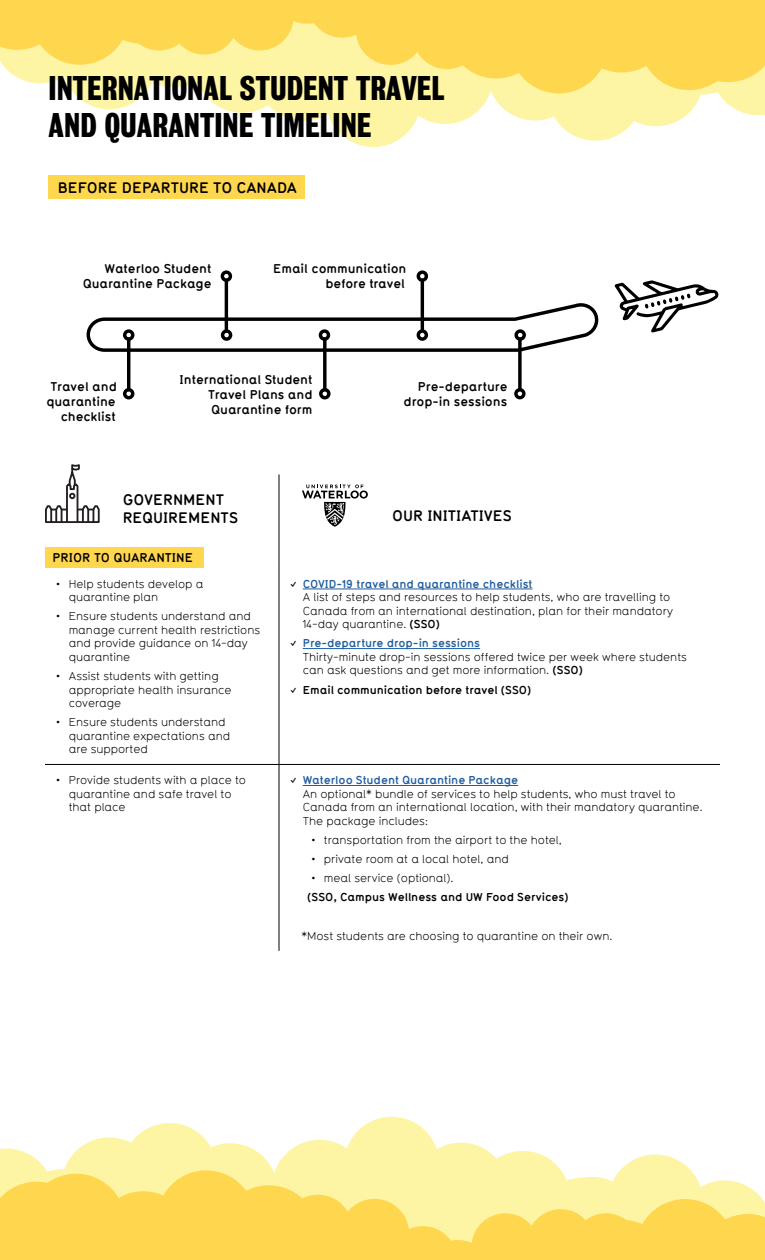
<style>
.page{position:relative;width:765px;height:1260px;background:#fff}
.page>*{position:absolute;margin:0;border:0;box-sizing:border-box;transform-origin:0 0}
.t1{font:700 31.25px/37.5px "Bureau Grot Condensed";color:#000}
.t2{font:700 15px/18px "Typ 1451 Std";color:#000}
.t3{font:700 12.5px/15px "Typ 1451 Std";color:#000;text-align:right}
.t4{font:11.25px/13.5px "Typ 1451 Std";color:#000}
.t5{font:700 11.25px "Typ 1451 Std";color:#000}
.s1{font-weight:500}
.s2{font-weight:700;color:#215e9e}
.s3{font-weight:700}
</style>
<div class="page">
<svg style="left:75px;top:94px;width:690px;height:53px"></svg>
<svg style="left:0;top:0;width:765px;height:94px;background:#fee16d"></svg>
<svg style="left:0;top:1117px;width:691px;height:53px"></svg>
<svg style="left:0;top:1170px;width:765px;height:90px;background:#fee16d"></svg>
<div style="left:49px;top:176px;width:256px;height:23px;background:#ffd74f"></div>
<div style="left:514px;top:388px;width:12px;height:11px;border:3px solid #000;border-radius:50%"></div>
<svg style="left:86px;top:303px;width:513px;height:51px"></svg>
<div style="left:123px;top:329px;width:11px;height:12px;border:3px solid #000;border-radius:50%"></div>
<div style="left:123px;top:388px;width:11px;height:11px;border:3px solid #000;border-radius:50%"></div>
<div style="left:221px;top:329px;width:11px;height:12px;border:3px solid #000;border-radius:50%"></div>
<div style="left:319px;top:329px;width:11px;height:12px;border:3px solid #000;border-radius:50%"></div>
<div style="left:417px;top:329px;width:11px;height:12px;border:3px solid #000;border-radius:50%"></div>
<div style="left:514px;top:329px;width:12px;height:12px;border:3px solid #000;border-radius:50%"></div>
<hr style="left:127px;top:339px;width:3px;height:51px;background:#000">
<div style="left:319px;top:388px;width:12px;height:11px;border:3px solid #000;border-radius:50%"></div>
<svg style="left:323px;top:339px;width:4px;height:51px"></svg>
<div style="left:221px;top:270px;width:11px;height:12px;border:3px solid #000;border-radius:50%"></div>
<hr style="left:225px;top:280px;width:3px;height:51px;background:#000">
<div style="left:417px;top:270px;width:11px;height:12px;border:3px solid #000;border-radius:50%"></div>
<hr style="left:421px;top:280px;width:3px;height:51px;background:#000">
<svg style="left:518px;top:339px;width:4px;height:51px"></svg>
<svg style="left:615px;top:280px;width:104px;height:53px"></svg>
<hr style="left:279px;top:568px;width:1px;height:196px;background:#000">
<hr style="left:279px;top:765px;width:1px;height:186px;background:#000">
<hr style="left:45px;top:764px;width:234px;height:1px;background:#000">
<hr style="left:279px;top:764px;width:441px;height:1px;background:#000">
<hr style="left:303px;top:589px;width:229px;height:1px;background:#215e9e">
<hr style="left:303px;top:648px;width:177px;height:1px;background:#215e9e">
<hr style="left:303px;top:785px;width:215px;height:1px;background:#215e9e">
<svg style="left:45px;top:464px;width:55px;height:59px"></svg>
<svg style="left:302px;top:485px;width:66px;height:42px"></svg>
<div style="left:45px;top:548px;width:158px;height:20px;background:#ffd74f"></div>
<hr style="left:279px;top:474px;width:1px;height:94px;background:#000">
<h1 class="t1" style="left:49px;top:69px;width:397px">INTERNATIONAL STUDENT TRAVEL<br>AND QUARANTINE TIMELINE</h1>
<h2 class="t2" style="left:58px;top:178px;width:241px">BEFORE DEPARTURE TO CANADA</h2>
<p class="t3" style="left:83px;top:261px;width:130px">Waterloo Student<br>Quarantine Package</p>
<p class="t3" style="left:273px;top:260px;width:135px">Email communication before travel</p>
<p class="t3" style="left:47px;top:378px;width:72px">Travel and quarantine checklist</p>
<p class="t3" style="left:208px;top:372px;width:106px;text-align:justify;text-indent:-28px">International Student Travel Plans and Quarantine form</p>
<p class="t3" style="left:404px;top:379px;width:106px">Pre-departure drop-in sessions</p>
<h2 class="t2" style="left:123px;top:490px;width:117px">GOVERNMENT<br>REQUIREMENTS</h2>
<h2 class="t2" style="left:392px;top:506px;width:121px">OUR INITIATIVES</h2>
<p class="t3" style="left:52px;top:550px;width:142px">PRIOR TO QUARANTINE</p>
<p class="t4" style="left:69px;top:577px;width:136px;text-indent:-12px">• Help students develop a quarantine plan</p>
<p class="t4" style="left:69px;top:609px;width:193px;text-indent:-12px">• Ensure students understand and manage current health restrictions and provide guidance on 14-day quarantine</p>
<p class="t4" style="left:69px;top:669px;width:164px;text-indent:-12px">• Assist students with getting appropriate health insurance coverage</p>
<p class="t4" style="left:69px;top:715px;width:163px;text-indent:-12px">• Ensure students understand quarantine expectations and are supported</p>
<p class="t4" style="left:303px;top:577px;width:372px;text-indent:-12px"><span class="s1">√</span> <span class="s2">COVID-19 travel and quarantine checklist<br></span>A list of steps and resources to help students, who are travelling to Canada from an international destination, plan for their mandatory 14-day quarantine. <span class="s3">(SSO)</span></p>
<p class="t4" style="left:303px;top:636px;width:386px;text-indent:-12px"><span class="s1">√</span> <span class="s2">Pre-departure drop-in sessions<br></span>Thirty-minute drop-in sessions offered twice per week where students can ask questions and get more information. <span class="s3">(SSO)</span></p>
<p class="t5" style="left:290px;top:682px;width:243px"><span class="s1">√</span> Email communication before travel (SSO)</p>
<p class="t4" style="left:69px;top:773px;width:179px;text-indent:-12px">• Provide students with a place to quarantine and safe travel to that place</p>
<p class="t4" style="left:303px;top:773px;width:401px;text-indent:-12px"><span class="s1">√</span> <span class="s2">Waterloo Student Quarantine Package<br></span>An optional* bundle of services to help students, who must travel to Canada from an international location, with their mandatory quarantine.<br>The package includes:</p>
<p class="t4" style="left:312px;top:833px;width:252px">• transportation from the airport to the hotel,</p>
<p class="t4" style="left:312px;top:852px;width:199px">• private room at a local hotel, and</p>
<p class="t4" style="left:312px;top:871px;width:144px">• meal service (optional).</p>
<p class="t5" style="left:307px;top:890px;width:263px">(SSO, Campus Wellness and UW Food Services)</p>
<p class="t4" style="left:301px;top:928px;width:313px">*Most students are choosing to quarantine on their own.</p>
</div>
